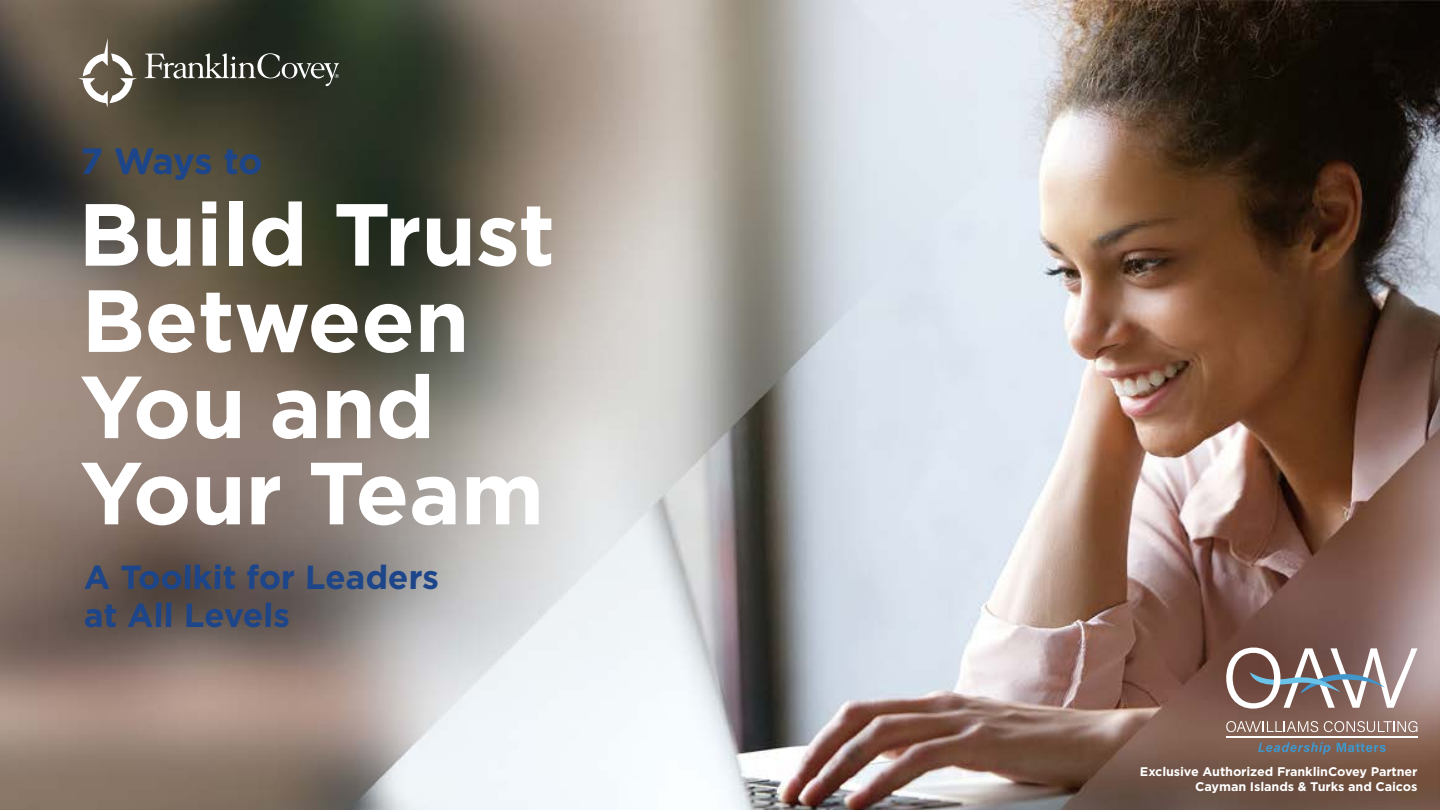
<style>
.page{position:relative;width:1440px;height:810px;background:#fff}
.page>*{position:absolute;margin:0;border:0;box-sizing:border-box;transform-origin:0 0}
.t1{font:700 88px/86.2px "Gotham";letter-spacing:-.005em;color:#fff}
.t2{font:700 36.5px "Gotham";color:#1d4589}
.t3{font:700 33.38px/38.1px "Gotham";color:#1d4589}
.t4{font:700 12.5px/15px "Gotham";color:#fff;text-align:right}
</style>
<div class="page">
<img style="left:1159px;top:0;width:281px;height:810px">
<img style="left:0;top:0;width:1159px;height:810px">
<svg style="left:1226px;top:648px;width:191px;height:61px"></svg>
<svg style="left:1324px;top:721px;width:94px;height:11px"></svg>
<svg style="left:1226px;top:721px;width:92px;height:11px"></svg>
<hr style="left:1226px;top:737px;width:192px;height:1px;background:#fff">
<svg style="left:1258px;top:742px;width:72px;height:12px"></svg>
<svg style="left:1337px;top:743px;width:49px;height:9px"></svg>
<div style="left:40px;top:519px;width:442px;height:156px;background:#000;opacity:.4"></div>
<svg style="left:145px;top:53px;width:194px;height:33px;background:#50534a"></svg>
<svg style="left:78px;top:38px;width:59px;height:70px"></svg>
<h2 class="t2" style="left:80px;top:137px;width:185px">7 Ways to</h2>
<h1 class="t1" style="left:78px;top:191px;width:478px">Build Trust<br>Between<br>You and<br>Your Team</h1>
<h3 class="t3" style="left:84px;top:558px;width:358px">A Toolkit for Leaders at All Levels</h3>
<p class="t4" style="left:1140px;top:764px;width:279px">Exclusive Authorized FranklinCovey Partner<br>Cayman Islands &amp; Turks and Caicos</p>
</div>
